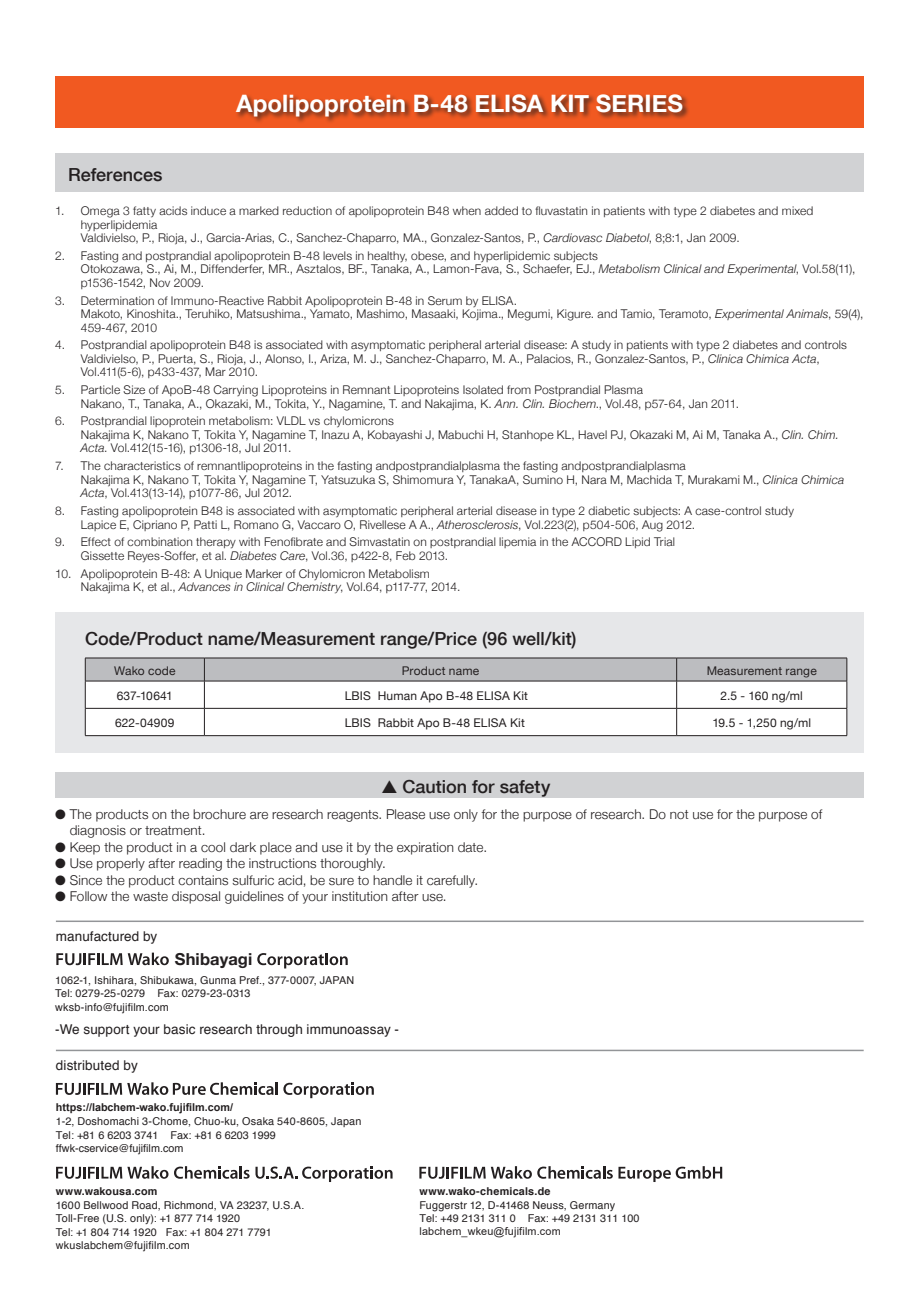
<style>
.page{position:relative;width:919px;height:1289px;background:#fff}
.page>*{position:absolute;margin:0;border:0;box-sizing:border-box;transform-origin:0 0}
.t1{font:700 24px "Helvetica Neue";letter-spacing:.005em;color:#fff}
.t2{font:500 18px "Helvetica Neue";color:#231f20}
.t3{font:700 16.5px "Helvetica Neue";letter-spacing:.005em;color:#231f20}
.t4{font:300 13.5px/16.5px "Helvetica Neue";letter-spacing:.01em;color:#231f20}
.t5{font:13.5px "Helvetica";letter-spacing:.01em;color:#231f20}
.t6{font:300 12px/13.5px "Helvetica Neue";letter-spacing:.015em;color:#231f20}
.t7{font:12px "Helvetica Neue";letter-spacing:.015em;color:#231f20}
.t8{font:10.8px/13.5px "Helvetica";letter-spacing:.015em;color:#231f20}
.t9{font:700 10.8px "Helvetica";letter-spacing:.02em;color:#231f20}
.t10{font:700 10.8px "Arial";color:#231f20}
.t11{font:10.8px "Arial";letter-spacing:.015em;color:#231f20}
.s1{font-style:italic}
</style>
<div class="page">
<div style="left:55px;top:612px;width:808px;height:140px;background:#e6e7e9"></div>
<div style="left:55px;top:77px;width:808px;height:51px;background:#f15921"></div>
<div style="left:55px;top:154px;width:808px;height:38px;background:#d1d2d4"></div>
<div style="left:55px;top:772px;width:808px;height:26px;background:#d1d2d4"></div>
<hr style="left:85px;top:657px;width:119px;height:1px;background:#231f20">
<hr style="left:204px;top:657px;width:472px;height:1px;background:#231f20">
<hr style="left:676px;top:657px;width:171px;height:1px;background:#231f20">
<svg style="left:85px;top:658px;width:762px;height:77px;background:#e4e4e5"></svg>
<hr style="left:85px;top:735px;width:119px;height:1px;background:#231f20">
<hr style="left:204px;top:735px;width:472px;height:1px;background:#231f20">
<hr style="left:676px;top:735px;width:171px;height:1px;background:#231f20">
<div style="left:235px;top:94px;width:455px;height:30px;background:#231f20;opacity:.75"></div>
<hr style="left:56px;top:920px;width:807px;height:2px;background:#939598">
<hr style="left:56px;top:1049px;width:807px;height:2px;background:#939598">
<svg style="left:419px;top:1166px;width:193px;height:12px"></svg>
<svg style="left:618px;top:1166px;width:104px;height:15px"></svg>
<svg style="left:56px;top:1166px;width:112px;height:12px"></svg>
<svg style="left:174px;top:1166px;width:75px;height:12px"></svg>
<svg style="left:255px;top:1166px;width:137px;height:15px"></svg>
<svg style="left:56px;top:1082px;width:318px;height:16px"></svg>
<svg style="left:257px;top:953px;width:90px;height:15px"></svg>
<svg style="left:56px;top:952px;width:113px;height:13px"></svg>
<h2 class="t2" style="left:68px;top:160px;width:96px">References</h2>
<h1 class="t1" style="left:236px;top:82px;width:448px">Apolipoprotein B-48 ELISA KIT SERIES</h1>
<p class="t6" style="left:81px;top:203px;width:734px;text-indent:-26px">1. Omega 3 fatty acids induce a marked reduction of apolipoprotein B48 when added to fluvastatin in patients with type 2 diabetes and mixed hyperlipidemia<br>Valdivielso, P., Rioja, J., Garcia-Arias, C., Sanchez-Chaparro, MA., Gonzalez-Santos, P., <span class="s1">Cardiovasc Diabetol</span>, 8;8:1, Jan 2009.</p>
<p class="t6" style="left:81px;top:248px;width:776px;text-indent:-26px">2. Fasting and postprandial apolipoprotein B-48 levels in healthy, obese, and hyperlipidemic subjects<br>Otokozawa, S., Ai, M., Diffenderfer, MR., Asztalos, BF., Tanaka, A., Lamon-Fava, S., Schaefer, EJ., <span class="s1">Metabolism Clinical and Experimental</span>, Vol.58(11), p1536-1542, Nov 2009.</p>
<p class="t6" style="left:81px;top:293px;width:784px;text-indent:-26px">3. Determination of Immuno-Reactive Rabbit Apolipoprotein B-48 in Serum by ELISA.<br>Makoto, Kinoshita., Teruhiko, Matsushima., Yamato, Mashimo, Masaaki, Kojima., Megumi, Kigure. and Tamio, Teramoto, <span class="s1">Experimental Animals</span>, 59(4),<br>459-467, 2010</p>
<p class="t6" style="left:81px;top:338px;width:767px;text-indent:-26px">4. Postprandial apolipoprotein B48 is associated with asymptomatic peripheral arterial disease: A study in patients with type 2 diabetes and controls<br>Valdivielso, P., Puerta, S., Rioja, J., Alonso, I., Ariza, M. J., Sanchez-Chaparro, M. A., Palacios, R., Gonzalez-Santos, P., <span class="s1">Clinica Chimica Acta</span>,<br>Vol.411(5-6), p433-437, Mar 2010.</p>
<p class="t6" style="left:81px;top:382px;width:659px;text-indent:-26px">5. Particle Size of ApoB-48 Carrying Lipoproteins in Remnant Lipoproteins Isolated from Postprandial Plasma<br>Nakano, T., Tanaka, A., Okazaki, M., Tokita, Y., Nagamine, T. and Nakajima, K. <span class="s1">Ann. Clin. Biochem</span>., Vol.48, p57-64, Jan 2011.</p>
<p class="t6" style="left:81px;top:414px;width:759px;text-indent:-26px">6. Postprandial lipoprotein metabolism: VLDL vs chylomicrons<br>Nakajima K, Nakano T, Tokita Y, Nagamine T, Inazu A, Kobayashi J, Mabuchi H, Stanhope KL, Havel PJ, Okazaki M, Ai M, Tanaka A., <span class="s1">Clin. Chim.<br>Acta</span>. Vol.412(15-16), p1306-18, Jul 2011.</p>
<p class="t6" style="left:81px;top:458px;width:765px;text-indent:-26px">7. The characteristics of remnantlipoproteins in the fasting andpostprandialplasma the fasting andpostprandialplasma<br>Nakajima K, Nakano T, Tokita Y, Nagamine T, Yatsuzuka S, Shimomura Y, TanakaA, Sumino H, Nara M, Machida T, Murakami M., <span class="s1">Clinica Chimica<br>Acta</span>, Vol.413(13-14), p1077-86, Jul 2012.</p>
<p class="t6" style="left:81px;top:503px;width:714px;text-indent:-26px">8. Fasting apolipoprotein B48 is associated with asymptomatic peripheral arterial disease in type 2 diabetic subjects: A case-control study<br>Lapice E, Cipriano P, Patti L, Romano G, Vaccaro O, Rivellese A A., <span class="s1">Atherosclerosis</span>, Vol.223(2), p504-506, Aug 2012.</p>
<p class="t6" style="left:81px;top:534px;width:595px;text-indent:-26px">9. Effect of combination therapy with Fenofibrate and Simvastatin on postprandial lipemia in the ACCORD Lipid Trial<br>Gissette Reyes-Soffer, et al. <span class="s1">Diabetes Care</span>, Vol.36, p422-8, Feb 2013.</p>
<p class="t6" style="left:81px;top:566px;width:381px;text-indent:-26px">10. Apolipoprotein B-48: A Unique Marker of Chylomicron Metabolism<br>Nakajima K, et al., <span class="s1">Advances in Clinical Chemistry</span>, Vol.64, p117-77, 2014.</p>
<h2 class="t2" style="left:85px;top:624px;width:493px">Code/Product name/Measurement range/Price (96 well/kit)</h2>
<p class="t7" style="left:114px;top:660px;width:63px">Wako code</p>
<p class="t7" style="left:402px;top:660px;width:79px">Product name</p>
<p class="t7" style="left:706px;top:660px;width:112px">Measurement range</p>
<p class="t7" style="left:117px;top:685px;width:58px">637-10641</p>
<p class="t7" style="left:345px;top:685px;width:185px">LBIS Human Apo B-48 ELISA Kit</p>
<p class="t7" style="left:720px;top:685px;width:84px">2.5 - 160 ng/ml</p>
<p class="t7" style="left:115px;top:712px;width:61px">622-04909</p>
<p class="t7" style="left:345px;top:712px;width:181px">LBIS Rabbit Apo B-48 ELISA Kit</p>
<p class="t7" style="left:712px;top:712px;width:100px">19.5 - 1,250 ng/ml</p>
<h2 class="t2" style="left:381px;top:772px;width:170px">▲ Caution for safety</h2>
<p class="t4" style="left:70px;top:804px;width:754px;text-indent:-14px">● The products on the brochure are research reagents. Please use only for the purpose of research. Do not use for the purpose of diagnosis or treatment.</p>
<p class="t4" style="left:55px;top:837px;width:433px">● Keep the product in a cool dark place and use it by the expiration date.</p>
<p class="t4" style="left:55px;top:854px;width:332px">● Use properly after reading the instructions thoroughly.</p>
<p class="t4" style="left:55px;top:870px;width:424px">● Since the product contains sulfuric acid, be sure to handle it carefully.</p>
<p class="t4" style="left:55px;top:887px;width:393px">● Follow the waste disposal guidelines of your institution after use.</p>
<p class="t5" style="left:56px;top:925px;width:103px">manufactured by</p>
<p class="t8" style="left:55px;top:973px;width:300px">1062-1, Ishihara, Shibukawa, Gunma Pref., 377-0007, JAPAN<br>Tel: 0279-25-0279 Fax: 0279-23-0313 wksb-info@fujifilm.com</p>
<p class="t5" style="left:55px;top:1018px;width:345px">-We support your basic research through immunoassay -</p>
<p class="t5" style="left:56px;top:1054px;width:83px">distributed by</p>
<p class="t10" style="left:56px;top:1099px;width:179px">https://labchem-wako.fujifilm.com/</p>
<p class="t8" style="left:56px;top:1115px;width:307px">1-2, Doshomachi 3-Chome, Chuo-ku, Osaka 540-8605, Japan<br>Tel: +81 6 6203 3741 Fax: +81 6 6203 1999 ffwk-cservice@fujifilm.com</p>
<p class="t9" style="left:56px;top:1182px;width:103px">www.wakousa.com</p>
<p class="t8" style="left:56px;top:1198px;width:250px">1600 Bellwood Road, Richmond, VA 23237, U.S.A.<br>Toll-Free (U.S. only): +1 877 714 1920<br>Tel: +1 804 714 1920 Fax: +1 804 271 7791 wkuslabchem@fujifilm.com</p>
<h3 class="t3" style="left:175px;top:944px;width:79px">Shibayagi</h3>
<p class="t9" style="left:419px;top:1182px;width:133px">www.wako-chemicals.de</p>
<p class="t8" style="left:419px;top:1198px;width:221px">Fuggerstr 12, D-41468 Neuss, Germany<br>Tel: +49 2131 311 0 Fax: +49 2131 311 100</p>
<p class="t11" style="left:419px;top:1223px;width:143px">labchem_wkeu@fujifilm.com</p>
</div>
